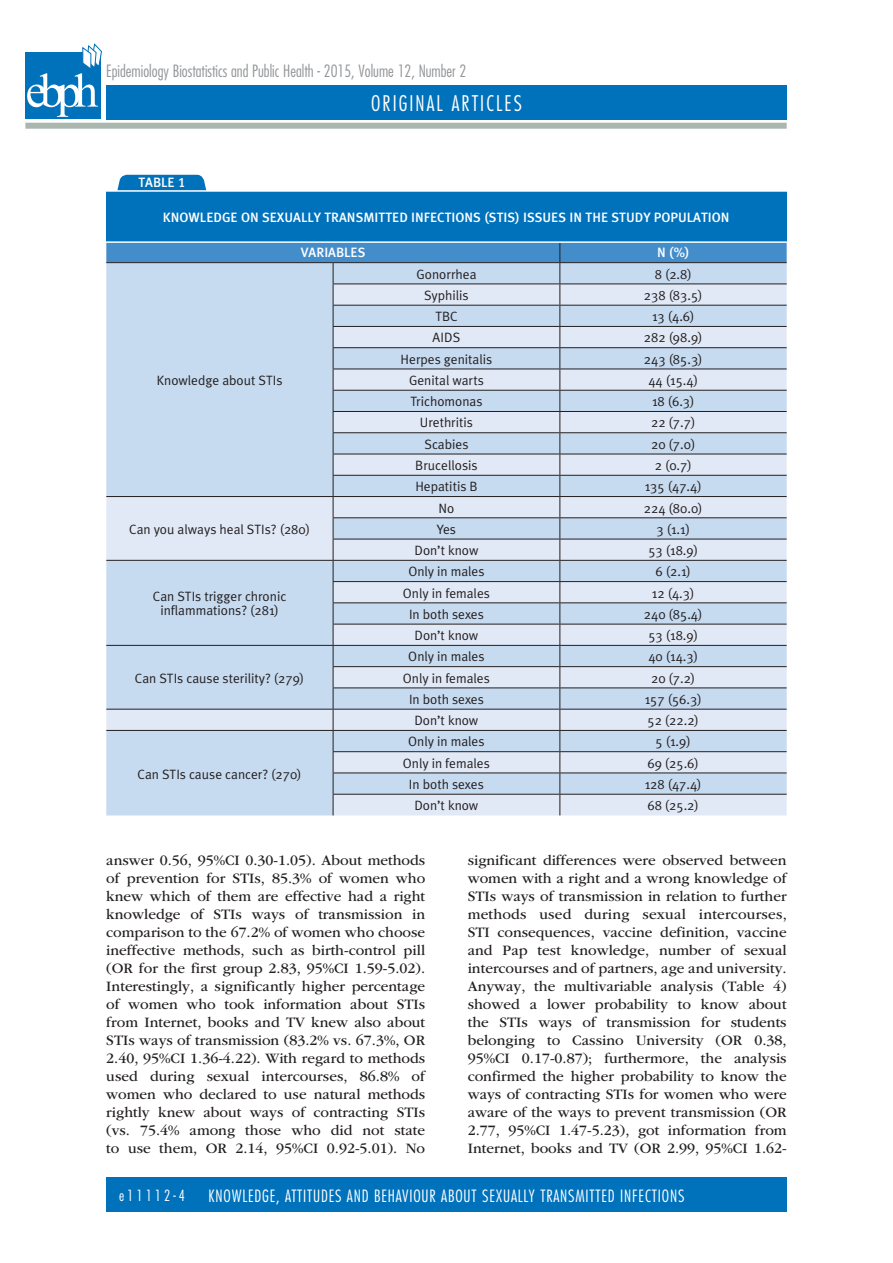
<style>
.page{position:relative;width:893px;height:1263px;background:#fff}
.page>*{position:absolute;margin:0;border:0;box-sizing:border-box;transform-origin:0 0}
.t1{font:300 condensed 21px "Futura Std";letter-spacing:.1em;color:#fff}
.t2{font:300 condensed 16.5px "Futura Std";letter-spacing:.05em;color:#fff}
.t3{font:300 condensed 16.5px "Futura Std";color:#939598}
.t4{font:15px/18px "ITC Garamond Std";color:#231f20;text-align:justify}
.t5{font:300 condensed 15px "Futura Std";letter-spacing:.2em;color:#fff}
.t6{font:13.5px/13.5px "Meta Plus Normal";color:#231f20;text-align:center}
.t7{font:13.5px "Meta Plus Medium Caps";color:#fff}
</style>
<div class="page">
<div style="left:106px;top:85px;width:681px;height:34px;background:#0072bc"></div>
<div style="left:106px;top:1178px;width:681px;height:34px;background:#0072bc"></div>
<div style="left:25px;top:123px;width:762px;height:6px;background:#a9b7ae"></div>
<div style="left:25px;top:52px;width:76px;height:67px;background:#0072bc"></div>
<svg style="left:27px;top:43px;width:75px;height:74px"></svg>
<svg style="left:106px;top:243px;width:681px;height:572px;background:#c5d5e9"></svg>
<svg style="left:117px;top:175px;width:90px;height:15px"></svg>
<div style="left:106px;top:191px;width:680px;height:51px;background:#0072bc"></div>
<hr style="left:105px;top:190px;width:688px;height:2px;background:#fff">
<hr style="left:105px;top:241px;width:688px;height:2px;background:#fff">
<p class="t3" style="left:106px;top:62px;width:361px">EPIDEMIOLOGY BIOSTATISTICS AND PUBLIC HEALTH - 2015, VOLUME 12, NUMBER 2</p>
<h1 class="t1" style="left:371px;top:91px;width:152px">ORIGINAL ARTICLES</h1>
<p class="t7" style="left:138px;top:175px;width:48px">TABLE 1</p>
<p class="t7" style="left:163px;top:209px;width:566px">KN OWLEDGE ON SEXUALLY TRANSMITTED IN FECTIONS (STIS) ISSUES IN THE STUDY POPULATION</p>
<p class="t6" style="left:157px;top:373px;width:127px">Knowledge about STIs</p>
<p class="t7" style="left:301px;top:245px;width:66px">VARIABLES</p>
<p class="t7" style="left:657px;top:245px;width:34px">N (%)</p>
<p class="t6" style="left:416px;top:267px;width:62px">Gonorrhea</p>
<p class="t6" style="left:655px;top:267px;width:38px">8 (2.8)</p>
<p class="t6" style="left:424px;top:288px;width:46px">Syphilis</p>
<p class="t6" style="left:644px;top:288px;width:60px">238 (83.5)</p>
<p class="t6" style="left:435px;top:310px;width:24px">TBC</p>
<p class="t6" style="left:652px;top:310px;width:44px">13 (4.6)</p>
<p class="t6" style="left:433px;top:331px;width:29px">AIDS</p>
<p class="t6" style="left:644px;top:331px;width:60px">282 (98.9)</p>
<p class="t6" style="left:401px;top:352px;width:93px">Herpes genitalis</p>
<p class="t6" style="left:644px;top:352px;width:60px">243 (85.3)</p>
<p class="t6" style="left:409px;top:373px;width:76px">Genital warts</p>
<p class="t6" style="left:648px;top:373px;width:51px">44 (15.4)</p>
<p class="t6" style="left:410px;top:395px;width:74px">Trichomonas</p>
<p class="t6" style="left:652px;top:395px;width:44px">18 (6.3)</p>
<p class="t6" style="left:420px;top:416px;width:55px">Urethritis</p>
<p class="t6" style="left:651px;top:416px;width:46px">22 (7.7)</p>
<p class="t6" style="left:424px;top:437px;width:46px">Scabies</p>
<p class="t6" style="left:651px;top:437px;width:46px">20 (7.0)</p>
<p class="t6" style="left:415px;top:458px;width:64px">Brucellosis</p>
<p class="t6" style="left:655px;top:458px;width:38px">2 (0.7)</p>
<p class="t6" style="left:415px;top:480px;width:64px">Hepatitis B</p>
<p class="t6" style="left:645px;top:480px;width:58px">135 (47.4)</p>
<p class="t6" style="left:129px;top:522px;width:182px">Can you always heal STIs? (280)</p>
<p class="t6" style="left:153px;top:590px;width:135px">Can STIs trigger chronic inflammations? (281)</p>
<p class="t6" style="left:135px;top:671px;width:171px">Can STIs cause sterility? (279)</p>
<p class="t6" style="left:138px;top:767px;width:166px">Can STIs cause cancer? (270)</p>
<p class="t6" style="left:438px;top:501px;width:17px">No</p>
<p class="t6" style="left:644px;top:501px;width:60px">224 (80.0)</p>
<p class="t6" style="left:437px;top:522px;width:21px">Yes</p>
<p class="t6" style="left:656px;top:522px;width:35px">3 (1.1)</p>
<p class="t6" style="left:414px;top:543px;width:65px">Don’t know</p>
<p class="t6" style="left:648px;top:543px;width:51px">53 (18.9)</p>
<p class="t6" style="left:408px;top:565px;width:78px">Only in males</p>
<p class="t6" style="left:656px;top:565px;width:37px">6 (2.1)</p>
<p class="t6" style="left:403px;top:586px;width:89px">Only in females</p>
<p class="t6" style="left:652px;top:586px;width:44px">12 (4.3)</p>
<p class="t6" style="left:409px;top:607px;width:76px">In both sexes</p>
<p class="t6" style="left:644px;top:607px;width:60px">240 (85.4)</p>
<p class="t6" style="left:414px;top:628px;width:65px">Don’t know</p>
<p class="t6" style="left:648px;top:628px;width:51px">53 (18.9)</p>
<p class="t6" style="left:408px;top:650px;width:78px">Only in males</p>
<p class="t6" style="left:648px;top:650px;width:51px">40 (14.3)</p>
<p class="t6" style="left:403px;top:671px;width:89px">Only in females</p>
<p class="t6" style="left:651px;top:671px;width:46px">20 (7.2)</p>
<p class="t6" style="left:409px;top:692px;width:76px">In both sexes</p>
<p class="t6" style="left:645px;top:692px;width:58px">157 (56.3)</p>
<p class="t6" style="left:414px;top:714px;width:65px">Don’t know</p>
<p class="t6" style="left:647px;top:714px;width:53px">52 (22.2)</p>
<p class="t6" style="left:408px;top:735px;width:78px">Only in males</p>
<p class="t6" style="left:655px;top:735px;width:37px">5 (1.9)</p>
<p class="t6" style="left:403px;top:756px;width:89px">Only in females</p>
<p class="t6" style="left:647px;top:756px;width:53px">69 (25.6)</p>
<p class="t6" style="left:409px;top:777px;width:76px">In both sexes</p>
<p class="t6" style="left:645px;top:777px;width:58px">128 (47.4)</p>
<p class="t6" style="left:414px;top:799px;width:65px">Don’t know</p>
<p class="t6" style="left:647px;top:799px;width:53px">68 (25.2)</p>
<p class="t4" style="left:106px;top:851px;width:320px">answer 0.56, 95%CI 0.30-1.05). About methods of prevention for STIs, 85.3% of women who knew which of them are effective had a right knowledge of STIs ways of transmission in comparison to the 67.2% of women who choose ineffective methods, such as birth-control pill (OR for the first group 2.83, 95%CI 1.59-5.02).<br>Interestingly, a significantly higher percentage of women who took information about STIs from Internet, books and TV knew also about STIs ways of transmission (83.2% vs. 67.3%, OR 2.40, 95%CI 1.36-4.22). With regard to methods used during sexual intercourses, 86.8% of women who declared to use natural methods rightly knew about ways of contracting STIs (vs. 75.4% among those who did not state to use them, OR 2.14, 95%CI 0.92-5.01). No</p>
<p class="t4" style="left:468px;top:851px;width:321px">significant differences were observed between women with a right and a wrong knowledge of STIs ways of transmission in relation to further methods used during sexual intercourses, STI consequences, vaccine definition, vaccine and Pap test knowledge, number of sexual intercourses and of partners, age and university.<br>Anyway, the multivariable analysis (Table 4) showed a lower probability to know about the STIs ways of transmission for students belonging to Cassino University (OR 0.38, 95%CI 0.17-0.87); furthermore, the analysis confirmed the higher probability to know the ways of contracting STIs for women who were aware of the ways to prevent transmission (OR 2.77, 95%CI 1.47-5.23), got information from Internet, books and TV (OR 2.99, 95%CI 1.62-</p>
<p class="t5" style="left:119px;top:1187px;width:67px">E11112-4</p>
<p class="t2" style="left:209px;top:1186px;width:83px">KNOWLEDGE, ATTIT</p>
<p class="t2" style="left:313px;top:1186px;width:69px">UDES AND BEHAVIO</p>
<p class="t2" style="left:422px;top:1186px;width:133px">UR ABOUT SEXUALLY TRANS</p>
<p class="t2" style="left:576px;top:1186px;width:71px">MITTED INFECTIONS</p>
</div>
